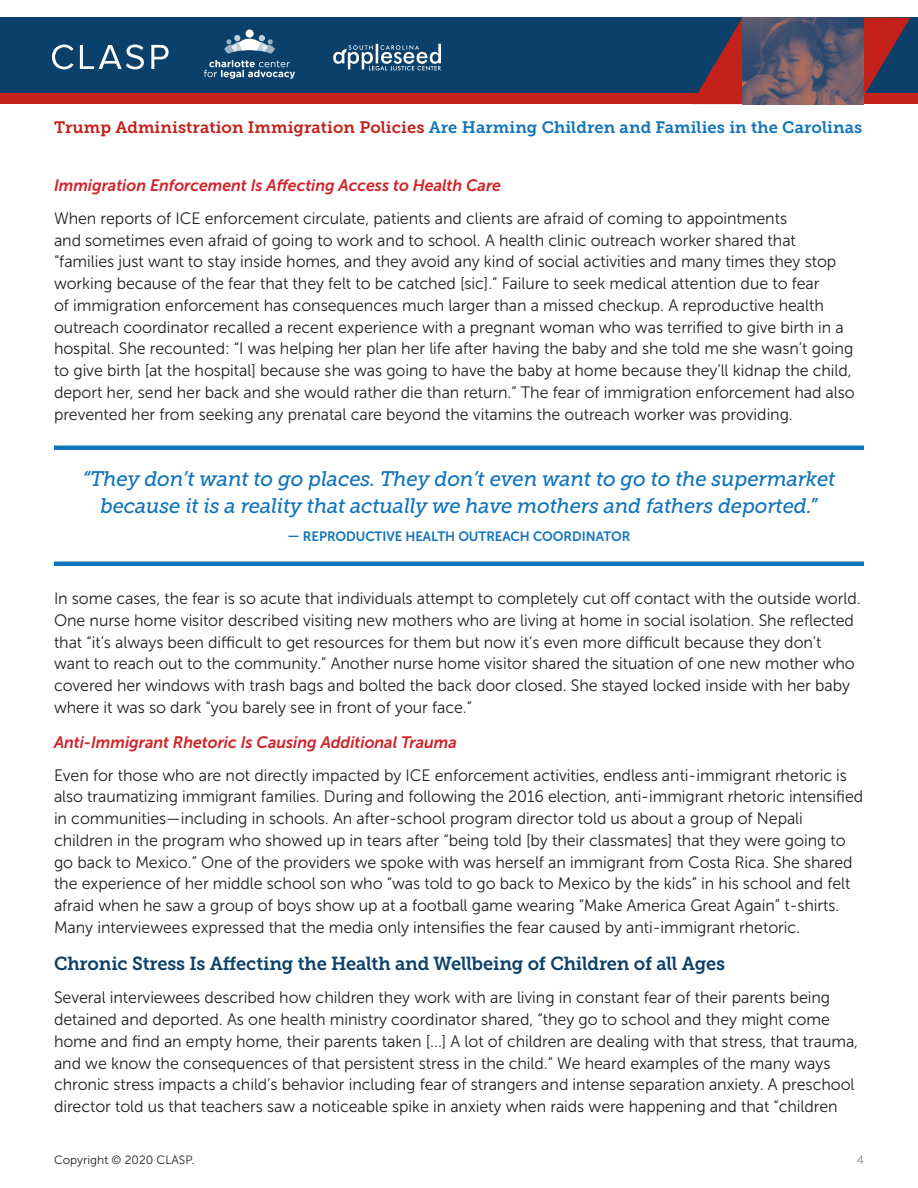
<style>
.page{position:relative;width:918px;height:1188px;background:#fff}
.page>*{position:absolute;margin:0;border:0;box-sizing:border-box;transform-origin:0 0}
.t1{font:italic 21px/27px "Museo Slab 500";letter-spacing:-.01em;color:#1074bc;text-align:center}
.t2{font:18.75px "Museo Slab 700";letter-spacing:-.01em;color:#0b406a}
.t3{font:16.5px/21.8px "Museo Sans 300";letter-spacing:-.005em;color:#231f20}
.t4{font:italic 16.5px "Museo Sans 700";letter-spacing:-.005em;color:#d1232a}
.t5{font:16.5px "Museo Slab 700";letter-spacing:.005em;color:#1074bc}
.t6{font:13.5px "Museo Sans 700";letter-spacing:-.005em;color:#1074bc}
.t7{font:12px "Museo Sans 300";color:#231f20}
.t8{font:12px "Museo Sans 300";color:#808285}
.s1{color:#c3211a}
</style>
<div class="page">
<div style="left:0;top:18px;width:918px;height:86px;background:#0b406a"></div>
<div style="left:864px;top:94px;width:54px;height:10px;background:#c3211a"></div>
<div style="left:0;top:94px;width:767px;height:10px;background:#c3211a"></div>
<svg style="left:52px;top:45px;width:22px;height:24px"></svg>
<svg style="left:80px;top:45px;width:64px;height:24px"></svg>
<svg style="left:151px;top:45px;width:18px;height:24px"></svg>
<svg style="left:691px;top:18px;width:219px;height:76px"></svg>
<img style="left:742px;top:18px;width:122px;height:86px">
<svg style="left:204px;top:60px;width:91px;height:19px"></svg>
<svg style="left:224px;top:29px;width:51px;height:25px"></svg>
<svg style="left:333px;top:44px;width:108px;height:27px"></svg>
<hr style="left:54px;top:446px;width:810px;height:4px;background:#1074bc">
<hr style="left:54px;top:562px;width:810px;height:4px;background:#1074bc">
<p class="t5" style="left:54px;top:118px;width:810px"><span class="s1">Trump Administration Immigration Policies</span> Are Harming Children and Families in the Carolinas</p>
<p class="t4" style="left:54px;top:176px;width:449px">Immigration Enforcement Is Affecting Access to Health Care</p>
<p class="t3" style="left:54px;top:207px;width:802px">When reports of ICE enforcement circulate, patients and clients are afraid of coming to appointments<br>and sometimes even afraid of going to work and to school. A health clinic outreach worker shared that “families just want to stay inside homes, and they avoid any kind of social activities and many times they stop working because of the fear that they felt to be catched [sic].” Failure to seek medical attention due to fear<br>of immigration enforcement has consequences much larger than a missed checkup. A reproductive health outreach coordinator recalled a recent experience with a pregnant woman who was terrified to give birth in a hospital. She recounted: “I was helping her plan her life after having the baby and she told me she wasn’t going to give birth [at the hospital] because she was going to have the baby at home because they’ll kidnap the child, deport her, send her back and she would rather die than return.” The fear of immigration enforcement had also prevented her from seeking any prenatal care beyond the vitamins the outreach worker was providing.</p>
<p class="t1" style="left:83px;top:465px;width:754px">“They don’t want to go places. They don’t even want to go to the supermarket because it is a reality that actually we have mothers and fathers deported.”</p>
<p class="t6" style="left:288px;top:529px;width:344px">— REPRODUCTIVE HEALTH OUTREACH COORDINATOR</p>
<p class="t3" style="left:54px;top:588px;width:808px">In some cases, the fear is so acute that individuals attempt to completely cut off contact with the outside world.<br>One nurse home visitor described visiting new mothers who are living at home in social isolation. She reflected that “it’s always been difficult to get resources for them but now it’s even more difficult because they don’t want to reach out to the community.” Another nurse home visitor shared the situation of one new mother who covered her windows with trash bags and bolted the back door closed. She stayed locked inside with her baby where it was so dark “you barely see in front of your face.”</p>
<p class="t4" style="left:54px;top:733px;width:404px">Anti-Immigrant Rhetoric Is Causing Additional Trauma</p>
<p class="t3" style="left:54px;top:764px;width:811px">Even for those who are not directly impacted by ICE enforcement activities, endless anti-immigrant rhetoric is also traumatizing immigrant families. During and following the 2016 election, anti-immigrant rhetoric intensified in communities—including in schools. An after-school program director told us about a group of Nepali children in the program who showed up in tears after “being told [by their classmates] that they were going to go back to Mexico.” One of the providers we spoke with was herself an immigrant from Costa Rica. She shared the experience of her middle school son who “was told to go back to Mexico by the kids” in his school and felt afraid when he saw a group of boys show up at a football game wearing “Make America Great Again” t-shirts.<br>Many interviewees expressed that the media only intensifies the fear caused by anti-immigrant rhetoric.</p>
<p class="t2" style="left:54px;top:953px;width:673px">Chronic Stress Is Affecting the Health and Wellbeing of Children of all Ages</p>
<p class="t3" style="left:54px;top:987px;width:806px">Several interviewees described how children they work with are living in constant fear of their parents being detained and deported. As one health ministry coordinator shared, “they go to school and they might come home and find an empty home, their parents taken [...] A lot of children are dealing with that stress, that trauma, and we know the consequences of that persistent stress in the child.” We heard examples of the many ways chronic stress impacts a child’s behavior including fear of strangers and intense separation anxiety. A preschool director told us that teachers saw a noticeable spike in anxiety when raids were happening and that “children</p>
<p class="t7" style="left:54px;top:1153px;width:142px">Copyright © 2020 CLASP.</p>
<p class="t8" style="left:857px;top:1154px;width:9px">4</p>
</div>
